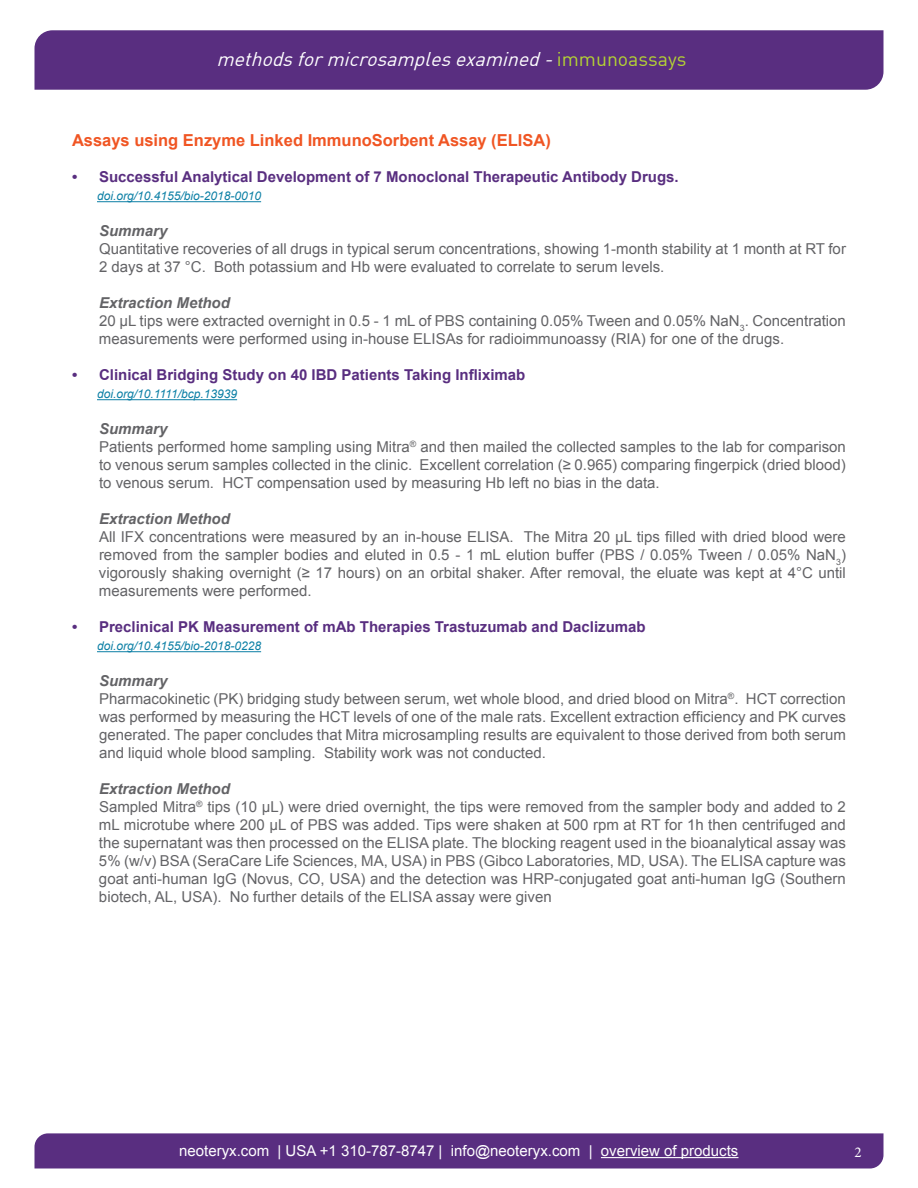
<style>
.page{position:relative;width:918px;height:1188px;background:#fff}
.page>*{position:absolute;margin:0;border:0;box-sizing:border-box;transform-origin:0 0}
.t1{font:italic 19.5px "DIN Bek";color:#fff}
.t2{font:700 16.5px "Arial";color:#f05523}
.t3{font:15px/18px "Arial";color:#636366;text-align:justify}
.t4{font:700 15px "Arial";color:#592e80}
.t5{font:italic 700 15px "Arial";color:#636366}
.t6{font:15px "Arial";color:#fff}
.t7{font:15px "Minion Pro";color:#fff}
.t8{font:italic 12px "Arial";color:#0b7fa5}
.s1{font-style:normal;color:#b4d333}
</style>
<div class="page">
<div style="left:34px;top:30px;width:850px;height:60px;background:#592e80"></div>
<div style="left:34px;top:1133px;width:850px;height:35px;background:#592e80"></div>
<hr style="left:601px;top:1157px;width:137px;height:1px;background:#fff">
<hr style="left:97px;top:201px;width:164px;height:1px;background:#0b7fa5">
<hr style="left:97px;top:399px;width:140px;height:1px;background:#0b7fa5">
<hr style="left:97px;top:651px;width:164px;height:1px;background:#0b7fa5">
<p class="t1" style="left:216px;top:47px;width:472px">methodsformicrosamplesexamined-<span class="s1">i m m u n o a s s a y s</span></p>
<p class="t2" style="left:72px;top:130px;width:480px">Assays using Enzyme Linked ImmunoSorbent Assay (ELISA)</p>
<p class="t4" style="left:72px;top:167px;width:608px">• Successful Analytical Development of 7 Monoclonal Therapeutic Antibody Drugs.</p>
<p class="t8" style="left:97px;top:188px;width:166px">doi.org/10.4155/bio-2018-0010</p>
<p class="t5" style="left:99px;top:221px;width:70px">Summary</p>
<p class="t3" style="left:99px;top:240px;width:749px">Quantitative recoveries of all drugs in typical serum concentrations, showing 1-month stability at 1 month at RT for<br>2 days at 37 °C. Both potassium and Hb were evaluated to correlate to serum levels.</p>
<p class="t5" style="left:99px;top:293px;width:132px">Extraction Method</p>
<p class="t3" style="left:99px;top:312px;width:748px">20 μL tips were extracted overnight in 0.5 - 1 mL of PBS containing 0.05% Tween and 0.05% NaN<sub>3</sub>. Concentration measurements were performed using in-house ELISAs for radioimmunoassy (RIA) for one of the drugs.</p>
<p class="t4" style="left:72px;top:365px;width:455px">• Clinical Bridging Study on 40 IBD Patients Taking Infliximab</p>
<p class="t8" style="left:97px;top:386px;width:142px">doi.org/10.1111/bcp.13939</p>
<p class="t5" style="left:99px;top:419px;width:70px">Summary</p>
<p class="t3" style="left:99px;top:438px;width:748px">Patients performed home sampling using Mitra<sup>®</sup> and then mailed the collected samples to the lab for comparison to venous serum samples collected in the clinic. Excellent correlation (≥ 0.965) comparing fingerpick (dried blood) to venous serum. HCT compensation used by measuring Hb left no bias in the data.</p>
<p class="t5" style="left:99px;top:509px;width:132px">Extraction Method</p>
<p class="t3" style="left:99px;top:528px;width:748px">All IFX concentrations were measured by an in-house ELISA. The Mitra 20 μL tips filled with dried blood were removed from the sampler bodies and eluted in 0.5 - 1 mL elution buffer (PBS / 0.05% Tween / 0.05% NaN<sub>3</sub>) vigorously shaking overnight (≥ 17 hours) on an orbital shaker. After removal, the eluate was kept at 4°C until measurements were performed.</p>
<p class="t4" style="left:72px;top:617px;width:575px">• Preclinical PK Measurement of mAb Therapies Trastuzumab and Daclizumab</p>
<p class="t8" style="left:97px;top:638px;width:166px">doi.org/10.4155/bio-2018-0228</p>
<p class="t5" style="left:99px;top:671px;width:70px">Summary</p>
<p class="t3" style="left:99px;top:690px;width:749px">Pharmacokinetic (PK) bridging study between serum, wet whole blood, and dried blood on Mitra<sup>®</sup>. HCT correction was performed by measuring the HCT levels of one of the male rats. Excellent extraction efficiency and PK curves generated. The paper concludes that Mitra microsampling results are equivalent to those derived from both serum and liquid whole blood sampling. Stability work was not conducted.</p>
<p class="t5" style="left:99px;top:779px;width:132px">Extraction Method</p>
<p class="t3" style="left:99px;top:798px;width:748px">Sampled Mitra<sup>®</sup> tips (10 μL) were dried overnight, the tips were removed from the sampler body and added to 2 mL microtube where 200 μL of PBS was added. Tips were shaken at 500 rpm at RT for 1h then centrifuged and the supernatant was then processed on the ELISA plate. The blocking reagent used in the bioanalytical assay was 5% (w/v) BSA (SeraCare Life Sciences, MA, USA) in PBS (Gibco Laboratories, MD, USA). The ELISA capture was goat anti-human IgG (Novus, CO, USA) and the detection was HRP-conjugated goat anti-human IgG (Southern biotech, AL, USA). No further details of the ELISA assay were given</p>
<p class="t6" style="left:179px;top:1141px;width:561px">neoteryx.com | USA +1 310-787-8747 | info@neoteryx.com | overview of products</p>
<p class="t7" style="left:854px;top:1142px;width:9px">2</p>
</div>
